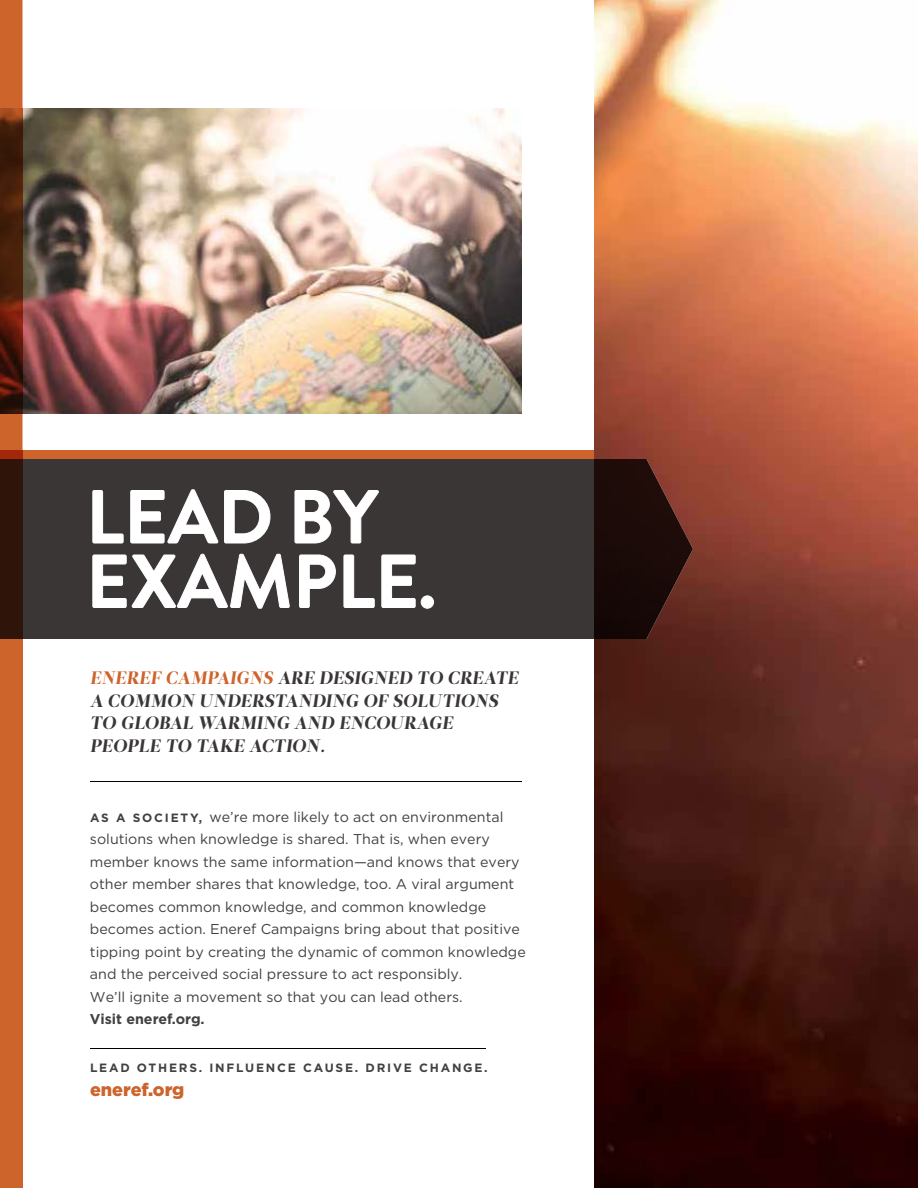
<style>
.page{position:relative;width:918px;height:1188px;background:#fff}
.page>*{position:absolute;margin:0;border:0;box-sizing:border-box;transform-origin:0 0}
.t1{font:700 75px/64.5px "Brandon Grotesque";color:#fff}
.t2{font:italic 18px/22.5px "Leitura Display";letter-spacing:.03em;color:#3b3636}
.t3{font:900 18px "Gotham HTF";color:#cc642c}
.t4{font:14.25px/22.5px "Gotham HTF";color:#414042}
.t5{font:700 14.25px "Gotham HTF";color:#414042}
.t6{font:700 12px "Gotham HTF";letter-spacing:.15em;color:#414042}
.s1{color:#cc642c}
.s2{font-weight:700;font-size:12px}
</style>
<div class="page">
<img style="left:594px;top:0;width:324px;height:1188px">
<hr style="left:90px;top:1048px;width:396px;height:1px;background:#000">
<hr style="left:90px;top:781px;width:432px;height:1px;background:#000">
<div style="left:22px;top:459px;width:572px;height:180px;background:#3b3636"></div>
<img style="left:594px;top:459px;width:99px;height:180px">
<svg style="left:92px;top:490px;width:32px;height:54px"></svg>
<svg style="left:130px;top:489px;width:88px;height:55px"></svg>
<svg style="left:224px;top:490px;width:47px;height:54px"></svg>
<svg style="left:294px;top:490px;width:85px;height:54px"></svg>
<svg style="left:92px;top:554px;width:197px;height:55px"></svg>
<svg style="left:299px;top:554px;width:37px;height:54px"></svg>
<svg style="left:343px;top:554px;width:32px;height:54px"></svg>
<svg style="left:381px;top:554px;width:35px;height:54px"></svg>
<div style="left:421px;top:596px;width:13px;height:13px;border:1px solid #fff;border-radius:50%"></div>
<img style="left:0;top:0;width:594px;height:459px">
<div style="left:0;top:450px;width:22px;height:9px;background:#a32708"></div>
<div style="left:0;top:639px;width:22px;height:549px;background:#cc642c"></div>
<div style="left:0;top:459px;width:22px;height:180px;background:#2f1509"></div>
<h1 class="t1" style="left:86px;top:486px;width:352px">LEAD BY<br>EXAMPLE.</h1>
<p class="t2" style="left:90px;top:667px;width:430px"><span class="s1">ENEREF CAMPAIGNS</span> ARE DESIGNED TO CREATE<br>A COMMON UNDERSTANDING OF SOLUTIONS<br>TO GLOBAL WARMING AND ENCOURAGE<br>PEOPLE TO TAKE ACTION.</p>
<p class="t4" style="left:90px;top:805px;width:437px"><span class="s2">AS A SOCIETY,</span> we’re more likely to act on environmental solutions when knowledge is shared. That is, when every member knows the same information—and knows that every other member shares that knowledge, too. A viral argument becomes common knowledge, and common knowledge becomes action. Eneref Campaigns bring about that positive tipping point by creating the dynamic of common knowledge and the perceived social pressure to act responsibly.<br>We’ll ignite a movement so that you can lead others.</p>
<p class="t5" style="left:90px;top:1011px;width:116px">Visit eneref.org.</p>
<p class="t6" style="left:90px;top:1061px;width:399px">LEAD OTHERS. INFLUENCE CAUSE. DRIVE CHANGE.</p>
<p class="t3" style="left:90px;top:1079px;width:96px">eneref.org</p>
</div>
